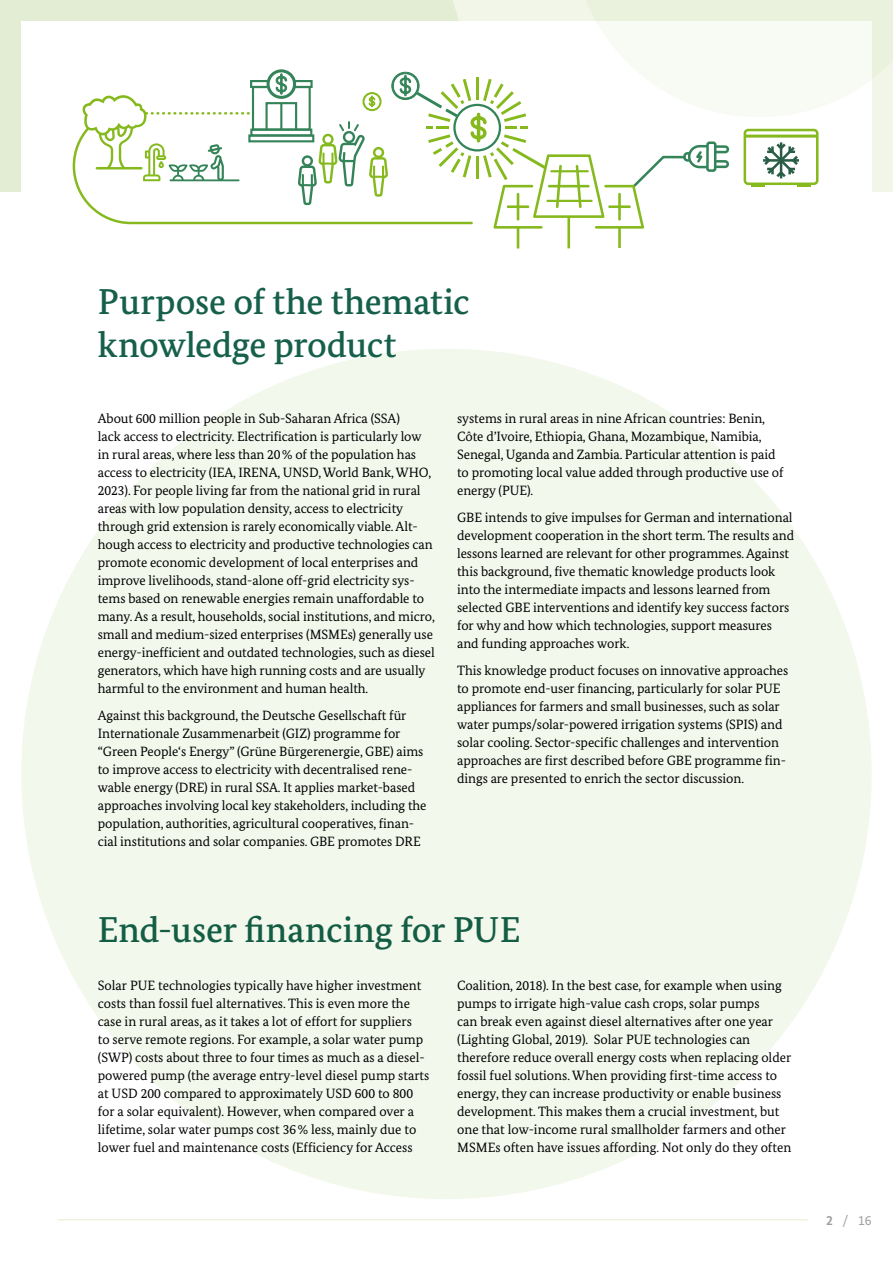
<style>
.page{position:relative;width:893px;height:1263px;background:#fff}
.page>*{position:absolute;margin:0;border:0;box-sizing:border-box;transform-origin:0 0}
.t1{font:500 36px/43.2px "Bundes Serif";letter-spacing:-.005em;color:#16604b}
.t2{font:13.5px/18px "Bundes Serif";letter-spacing:-.005em;color:#000}
.t3{font:13.5px "Bundes Sans";color:#9c9e9f}
.s1{font-weight:700}
</style>
<div class="page">
<div style="left:0;top:0;width:73px;height:191px;background:#e3edd3"></div>
<div style="left:21px;top:21px;width:851px;height:1221px;background:#fff"></div>
<div style="left:21px;top:349px;width:851px;height:850px;background:#f3f8ec;border-radius:50%"></div>
<svg style="left:73px;top:0;width:820px;height:248px"></svg>
<hr style="left:58px;top:1219px;width:750px;height:1px;background:#e3eed1">
<h1 class="t1" style="left:98px;top:280px;width:373px">Purpose of the thematic knowledge product</h1>
<p class="t2" style="left:98px;top:409px;width:338px">About 600 million people in Sub-Saharan Africa (SSA)<br>lack access to electricity. Electrification is particularly low in rural areas, where less than 20% of the population has access to electricity (IEA, IRENA, UNSD, World Bank, WHO, 2023). For people living far from the national grid in rural areas with low population density, access to electricity through grid extension is rarely economically viable. Alt&shy;hough access to electricity and productive technologies can promote economic development of local enterprises and improve livelihoods, stand-alone off-grid electricity sys&shy;tems based on renewable energies remain unaffordable to many. As a result, households, social institutions, and micro, small and medium-sized enterprises (MSMEs) generally use energy-inefficient and outdated technologies, such as diesel generators, which have high running costs and are usually harmful to the environment and human health.</p>
<p class="t2" style="left:98px;top:706px;width:330px">Against this background, the Deutsche Gesellschaft für Internationale Zusammenarbeit (GIZ) programme for “Green People‘s Energy” (Grüne Bürgerenergie, GBE) aims to improve access to electricity with decentralised rene&shy;wable energy (DRE) in rural SSA. It applies market-based approaches involving local key stakeholders, including the population, authorities, agricultural cooperatives, finan&shy;cial institutions and solar companies. GBE promotes DRE</p>
<p class="t2" style="left:457px;top:409px;width:328px">systems in rural areas in nine African countries: Benin, Côte d’Ivoire, Ethiopia, Ghana, Mozambique, Namibia, Senegal, Uganda and Zambia. Particular attention is paid to promoting local value added through productive use of energy (PUE).</p>
<p class="t2" style="left:457px;top:508px;width:339px">GBE intends to give impulses for German and international development cooperation in the short term. The results and lessons learned are relevant for other programmes. Against this background, five thematic knowledge products look into the intermediate impacts and lessons learned from selected GBE interventions and identify key success factors for why and how which technologies, support measures and funding approaches work.</p>
<p class="t2" style="left:457px;top:661px;width:333px">This knowledge product focuses on innovative approaches to promote end-user financing, particularly for solar PUE appliances for farmers and small businesses, such as solar water pumps/solar-powered irrigation systems (SPIS) and solar cooling. Sector-specific challenges and intervention approaches are first described before GBE programme fin&shy;dings are presented to enrich the sector discussion.</p>
<h1 class="t1" style="left:98px;top:907px;width:424px">End-user financing for PUE</h1>
<p class="t2" style="left:98px;top:976px;width:333px">Solar PUE technologies typically have higher investment costs than fossil fuel alternatives. This is even more the case in rural areas, as it takes a lot of effort for suppliers<br>to serve remote regions. For example, a solar water pump (SWP) costs about three to four times as much as a diesel&shy;powered pump (the average entry-level diesel pump starts at USD 200 compared to approximately USD 600 to 800 for a solar equivalent). However, when compared over a lifetime, solar water pumps cost 36% less, mainly due to lower fuel and maintenance costs (Efficiency for Access</p>
<p class="t2" style="left:457px;top:976px;width:336px">Coalition, 2018). In the best case, for example when using pumps to irrigate high-value cash crops, solar pumps<br>can break even against diesel alternatives after one year (Lighting Global, 2019). Solar PUE technologies can therefore reduce overall energy costs when replacing older fossil fuel solutions. When providing first-time access to energy, they can increase productivity or enable business development. This makes them a crucial investment, but one that low-income rural smallholder farmers and other MSMEs often have issues affording. Not only do they often</p>
<p class="t3" style="left:826px;top:1212px;width:47px"><span class="s1">2</span> / 16</p>
</div>
